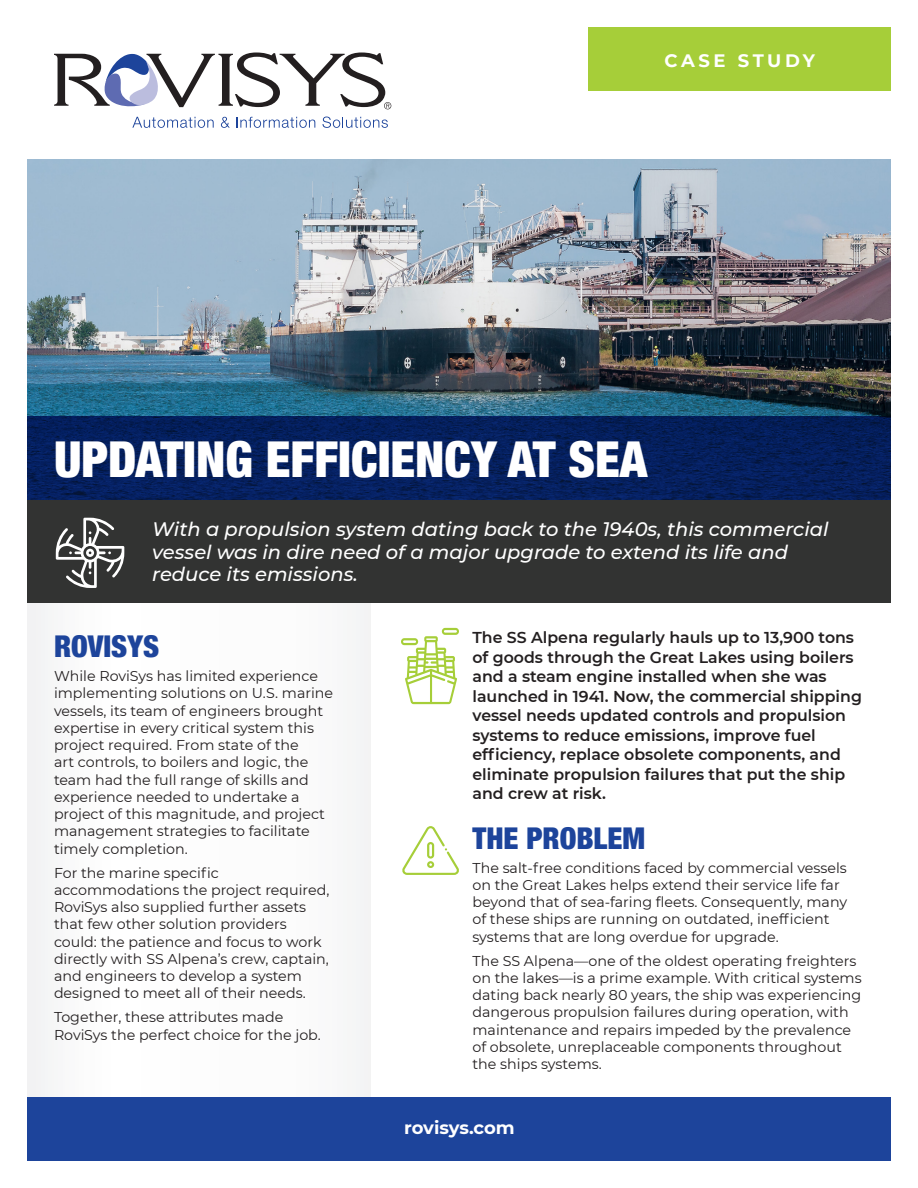
<style>
.page{position:relative;width:918px;height:1188px;background:#fff}
.page>*{position:absolute;margin:0;border:0;box-sizing:border-box;transform-origin:0 0}
.t1{font:900 condensed 49.5px "Helvetica Neue";color:#fff}
.t2{font:900 condensed 30px "Helvetica Neue";color:#1d449b}
.t3{font:italic 500 19.5px/22.5px "Montserrat";color:#fff}
.t4{font:700 18px "Montserrat";color:#fff}
.t5{font:700 18px "Montserrat";letter-spacing:.19em;color:#fff}
.Leadin_Paragraph{font:600 15.75px/19.5px "Montserrat";color:#231f20}
.t6{font:14.25px/17.2px "Montserrat";color:#231f20}
</style>
<div class="page">
<svg style="left:401px;top:628px;width:58px;height:76px"></svg>
<img style="left:27px;top:160px;width:864px;height:256px">
<svg style="left:27px;top:416px;width:864px;height:85px;background:#051f5b"></svg>
<svg style="left:132px;top:117px;width:82px;height:11px"></svg>
<svg style="left:221px;top:117px;width:9px;height:11px"></svg>
<svg style="left:237px;top:117px;width:78px;height:11px"></svg>
<svg style="left:322px;top:117px;width:66px;height:11px"></svg>
<svg style="left:54px;top:53px;width:337px;height:56px"></svg>
<div style="left:589px;top:27px;width:302px;height:63px;background:#a6ce39"></div>
<div style="left:27px;top:1098px;width:864px;height:63px;background:#1d449b"></div>
<div style="left:27px;top:501px;width:864px;height:102px;background:#323332"></div>
<svg style="left:402px;top:826px;width:57px;height:49px"></svg>
<svg style="left:56px;top:518px;width:68px;height:70px"></svg>
<p class="t5" style="left:664px;top:48px;width:152px">CASE STUDY</p>
<p class="t1" style="left:54px;top:419px;width:595px">UPDATING EFFICIENCY AT SEA</p>
<p class="t3" style="left:152px;top:517px;width:678px">With a propulsion system dating back to the 1940s, this commercial vessel was in dire need of a major upgrade to extend its life and reduce its emissions.</p>
<p class="t2" style="left:54px;top:622px;width:107px">ROVISYS</p>
<p class="t6" style="left:54px;top:667px;width:281px">While RoviSys has limited experience implementing solutions on U.S. marine vessels, its team of engineers brought expertise in every critical system this project required. From state of the<br>art controls, to boilers and logic, the team had the full range of skills and experience needed to undertake a project of this magnitude, and project management strategies to facilitate timely completion.</p>
<p class="t6" style="left:54px;top:863px;width:277px">For the marine specific accommodations the project required, RoviSys also supplied further assets that few other solution providers could: the patience and focus to work directly with SS Alpena’s crew, captain, and engineers to develop a system designed to meet all of their needs.</p>
<p class="t6" style="left:54px;top:1008px;width:268px">Together, these attributes made<br>RoviSys the perfect choice for the job.</p>
<p class="Leadin_Paragraph" style="left:472px;top:627px;width:391px">The SS Alpena regularly hauls up to 13,900 tons of goods through the Great Lakes using boilers and a steam engine installed when she was launched in 1941. Now, the commercial shipping vessel needs updated controls and propulsion systems to reduce emissions, improve fuel efficiency, replace obsolete components, and eliminate propulsion failures that put the ship and crew at risk.</p>
<p class="t2" style="left:472px;top:813px;width:174px">THE PROBLEM</p>
<p class="t6" style="left:472px;top:858px;width:376px">The salt-free conditions faced by commercial vessels on the Great Lakes helps extend their service life far beyond that of sea-faring fleets. Consequently, many of these ships are running on outdated, inefficient systems that are long overdue for upgrade.</p>
<p class="t6" style="left:472px;top:951px;width:391px">The SS Alpena—one of the oldest operating freighters on the lakes—is a prime example. With critical systems dating back nearly 80 years, the ship was experiencing dangerous propulsion failures during operation, with maintenance and repairs impeded by the prevalence of obsolete, unreplaceable components throughout the ships systems.</p>
<p class="t4" style="left:404px;top:1114px;width:112px">rovisys.com</p>
</div>
